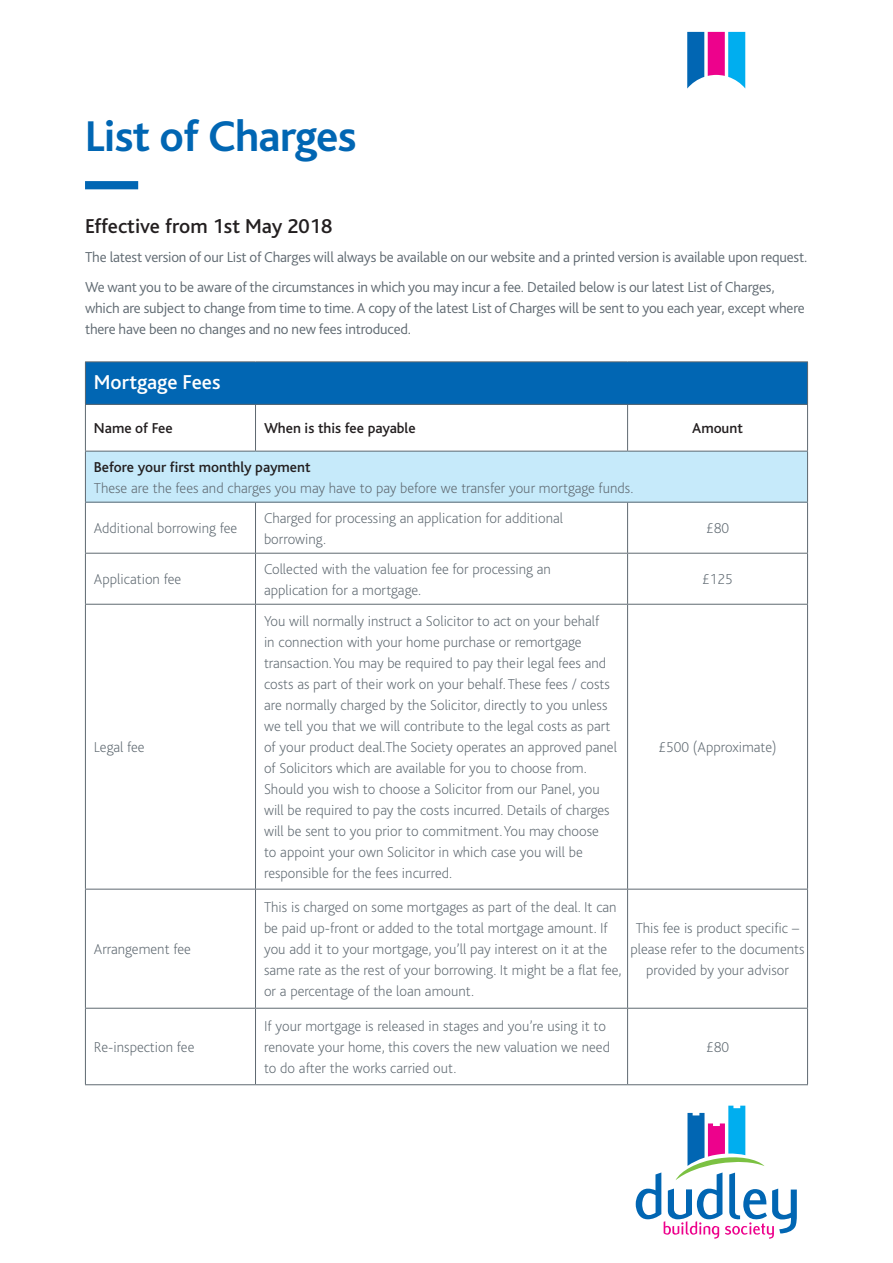
<style>
.page{position:relative;width:893px;height:1263px;background:#fff}
.page>*{position:absolute;margin:0;border:0;box-sizing:border-box;transform-origin:0 0}
.t1{font:700 45px "Bliss";letter-spacing:-.015em;color:#0166b3}
.t2{font:500 21px "Bliss";color:#231f20}
.t3{font:500 21px "Bliss";color:#fff}
.t4{font:200 15px/21px "Bliss";color:#5f6971}
.t5{font:300 15px/29.5px "Bliss 2";letter-spacing:-.015em;color:#5f6971}
.t6{font:500 15px "Bliss";color:#231f20}
</style>
<div class="page">
<svg style="left:687px;top:32px;width:58px;height:57px"></svg>
<svg style="left:636px;top:1106px;width:161px;height:133px"></svg>
<div style="left:85px;top:181px;width:53px;height:8px;background:#0166b3"></div>
<div style="left:85px;top:362px;width:722px;height:42px;background:#0166b3"></div>
<div style="left:85px;top:451px;width:722px;height:51px;background:#c6eafa"></div>
<hr style="left:85px;top:451px;width:1px;height:51px;background:#5f6971">
<hr style="left:807px;top:451px;width:1px;height:51px;background:#5f6971">
<hr style="left:85px;top:502px;width:170px;height:1px;background:#5f6971">
<hr style="left:85px;top:502px;width:1px;height:51px;background:#5f6971">
<hr style="left:255px;top:502px;width:373px;height:1px;background:#5f6971">
<hr style="left:255px;top:502px;width:1px;height:51px;background:#5f6971">
<hr style="left:628px;top:502px;width:180px;height:1px;background:#5f6971">
<hr style="left:627px;top:502px;width:1px;height:51px;background:#5f6971">
<hr style="left:807px;top:502px;width:1px;height:51px;background:#5f6971">
<hr style="left:85px;top:553px;width:170px;height:1px;background:#5f6971">
<hr style="left:85px;top:554px;width:1px;height:50px;background:#5f6971">
<hr style="left:255px;top:553px;width:373px;height:1px;background:#5f6971">
<hr style="left:255px;top:554px;width:1px;height:50px;background:#5f6971">
<hr style="left:628px;top:553px;width:180px;height:1px;background:#5f6971">
<hr style="left:627px;top:554px;width:1px;height:50px;background:#5f6971">
<hr style="left:807px;top:554px;width:1px;height:50px;background:#5f6971">
<hr style="left:85px;top:604px;width:170px;height:1px;background:#5f6971">
<hr style="left:85px;top:605px;width:1px;height:284px;background:#5f6971">
<hr style="left:255px;top:604px;width:373px;height:1px;background:#5f6971">
<hr style="left:255px;top:605px;width:1px;height:284px;background:#5f6971">
<hr style="left:628px;top:604px;width:180px;height:1px;background:#5f6971">
<hr style="left:627px;top:605px;width:1px;height:284px;background:#5f6971">
<hr style="left:807px;top:605px;width:1px;height:284px;background:#5f6971">
<hr style="left:85px;top:889px;width:170px;height:1px;background:#5f6971">
<hr style="left:85px;top:889px;width:1px;height:119px;background:#5f6971">
<hr style="left:255px;top:889px;width:373px;height:1px;background:#5f6971">
<hr style="left:255px;top:889px;width:1px;height:119px;background:#5f6971">
<hr style="left:628px;top:889px;width:180px;height:1px;background:#5f6971">
<hr style="left:627px;top:889px;width:1px;height:119px;background:#5f6971">
<hr style="left:807px;top:889px;width:1px;height:119px;background:#5f6971">
<hr style="left:85px;top:1008px;width:170px;height:1px;background:#5f6971">
<hr style="left:85px;top:1008px;width:1px;height:76px;background:#5f6971">
<hr style="left:255px;top:1008px;width:373px;height:1px;background:#5f6971">
<hr style="left:255px;top:1008px;width:1px;height:76px;background:#5f6971">
<hr style="left:628px;top:1008px;width:180px;height:1px;background:#5f6971">
<hr style="left:627px;top:1008px;width:1px;height:76px;background:#5f6971">
<hr style="left:807px;top:1008px;width:1px;height:76px;background:#5f6971">
<hr style="left:85px;top:1084px;width:170px;height:1px;background:#5f6971">
<hr style="left:255px;top:1084px;width:373px;height:1px;background:#5f6971">
<hr style="left:628px;top:1084px;width:180px;height:1px;background:#5f6971">
<hr style="left:85px;top:405px;width:1px;height:46px;background:#5f6971">
<hr style="left:255px;top:405px;width:1px;height:46px;background:#5f6971">
<hr style="left:627px;top:405px;width:1px;height:46px;background:#5f6971">
<hr style="left:807px;top:405px;width:1px;height:46px;background:#5f6971">
<hr style="left:85px;top:451px;width:170px;height:1px;background:#5f6971">
<hr style="left:255px;top:451px;width:373px;height:1px;background:#5f6971">
<hr style="left:628px;top:451px;width:180px;height:1px;background:#5f6971">
<hr style="left:85px;top:361px;width:170px;height:1px;background:#5f6971">
<hr style="left:85px;top:362px;width:1px;height:42px;background:#5f6971">
<hr style="left:255px;top:361px;width:373px;height:1px;background:#5f6971">
<hr style="left:628px;top:361px;width:180px;height:1px;background:#5f6971">
<hr style="left:807px;top:362px;width:1px;height:42px;background:#5f6971">
<hr style="left:85px;top:404px;width:170px;height:1px;background:#5f6971">
<hr style="left:255px;top:404px;width:373px;height:1px;background:#5f6971">
<hr style="left:628px;top:404px;width:180px;height:1px;background:#5f6971">
<h1 class="t1" style="left:85px;top:113px;width:273px">List of Charges</h1>
<h2 class="t2" style="left:85px;top:215px;width:249px">Effective from 1st May 2018</h2>
<p class="t5" style="left:85px;top:242px;width:724px">The latest version of our List of Charges will always be available on our website and a printed version is available upon request.<br>We want you to be aware of the circumstances in which you may incur a fee. Detailed below is our latest List of Charges,</p>
<p class="t5" style="left:85px;top:297px;width:721px;line-height:21px">which are subject to change from time to time. A copy of the latest List of Charges will be sent to you each year, except where there have been no changes and no new fees introduced.</p>
<h2 class="t3" style="left:94px;top:371px;width:128px">Mortgage Fees</h2>
<p class="t6" style="left:94px;top:421px;width:80px">Name of Fee</p>
<p class="t6" style="left:264px;top:421px;width:153px">When is this fee payable</p>
<p class="t6" style="left:692px;top:421px;width:52px">Amount</p>
<p class="t6" style="left:94px;top:459px;width:218px">Before your first monthly payment</p>
<p class="t4" style="left:94px;top:478px;width:541px">These are the fees and charges you may have to pay before we transfer your mortgage funds.</p>
<p class="t4" style="left:94px;top:518px;width:145px">Additional borrowing fee</p>
<p class="t4" style="left:264px;top:508px;width:301px">Charged for processing an application for additional borrowing.</p>
<p class="t4" style="left:706px;top:518px;width:25px">£80</p>
<p class="t4" style="left:94px;top:569px;width:89px">Application fee</p>
<p class="t4" style="left:264px;top:559px;width:288px">Collected with the valuation fee for processing an application for a mortgage.</p>
<p class="t4" style="left:702px;top:569px;width:32px">£125</p>
<p class="t4" style="left:94px;top:737px;width:52px">Legal fee</p>
<p class="t4" style="left:94px;top:939px;width:98px">Arrangement fee</p>
<p class="t4" style="left:94px;top:1037px;width:102px">Re-inspection fee</p>
<p class="t4" style="left:264px;top:611px;width:354px">You will normally instruct a Solicitor to act on your behalf<br>in connection with your home purchase or remortgage transaction. You may be required to pay their legal fees and costs as part of their work on your behalf. These fees / costs are normally charged by the Solicitor, directly to you unless we tell you that we will contribute to the legal costs as part of your product deal.The Society operates an approved panel of Solicitors which are available for you to choose from.<br>Should you wish to choose a Solicitor from our Panel, you will be required to pay the costs incurred. Details of charges will be sent to you prior to commitment. You may choose<br>to appoint your own Solicitor in which case you will be responsible for the fees incurred.</p>
<p class="t4" style="left:264px;top:897px;width:359px">This is charged on some mortgages as part of the deal. It can be paid up-front or added to the total mortgage amount. If you add it to your mortgage, you’ll pay interest on it at the same rate as the rest of your borrowing. It might be a flat fee, or a percentage of the loan amount.</p>
<p class="t4" style="left:264px;top:1016px;width:347px">If your mortgage is released in stages and you’re using it to renovate your home, this covers the new valuation we need to do after the works carried out.</p>
<p class="t4" style="left:658px;top:737px;width:120px">£500 (Approximate)</p>
<p class="t4" style="left:630px;top:918px;width:176px;text-align:center">This fee is product specific – please refer to the documents provided by your advisor</p>
<p class="t4" style="left:706px;top:1037px;width:25px">£80</p>
</div>
